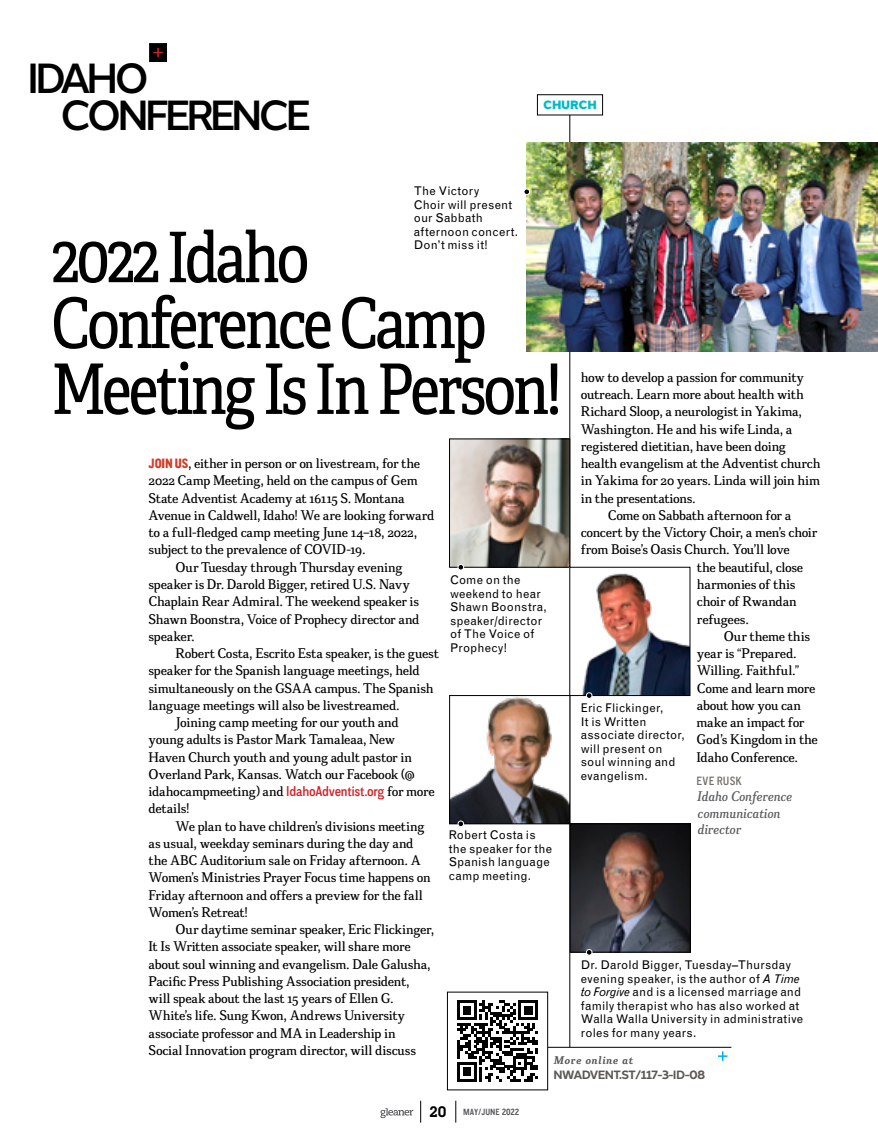
<style>
.page{position:relative;width:878px;height:1148px;background:#fff}
.page>*{position:absolute;margin:0;border:0;box-sizing:border-box;transform-origin:0 0}
.page_title-Idaho_Con{font:69.6px/65.8px "Adelle Condensed";letter-spacing:-.04em;color:#000;scale:.96 1}
.NEWS_-_Header_-_LEFT{font:500 42px "Halcom";letter-spacing:-.115em;color:#000}
.body-Idaho_Conferenc{font:15px/17.2px "CA Texteron";letter-spacing:-.02em;color:#000}
.lead-Idaho_Conferenc{font:15px/17.2px "CA Texteron";letter-spacing:-.02em;color:#000}
.author-Idaho_Confere{font:italic 15px/16.5px "CA Texteron";letter-spacing:-.01em;color:#57595b}
.photo_caption-Idaho{font:12px/13.5px "Grotesque MT Std";letter-spacing:.01em;color:#000}
.page_title-Oregon_Co{font:700 12px "Halcom";letter-spacing:-.05em;color:#5b5a55}
.page_title-Oregon_Co-2{font:italic 700 12px "CA Texteron";letter-spacing:.04em;color:#5b5a55}
.author-Idaho_Confere-2{font:500 12px "CA Normal";letter-spacing:.01em;color:#74706b}
.page_title-Oregon_Co-3{font:900 12px "Halcom";letter-spacing:-.01em;color:#00bbc6}
.t1{font:700 9px "CA Normal";color:#57595b}
.s1{font-family:"CA Normal";font-weight:800;font-size:13.5px;color:#d23f29}
.s2{font-family:"CA Normal";font-weight:500;font-size:14.25px;color:#d22229}
.s3{font-style:italic}
.s4{font-family:"Lubalin Graph IT Cby BT";font-weight:600;font-size:15px;color:#000}
</style>
<div class="page">
<hr style="left:569px;top:113px;width:1px;height:934px;background:#000">
<svg style="left:718px;top:1051px;width:9px;height:9px"></svg>
<hr style="left:539px;top:1047px;width:192px;height:1px;background:#000">
<div style="left:447px;top:992px;width:100px;height:97px;background:#fff"></div>
<svg style="left:457px;top:1000px;width:81px;height:81px"></svg>
<div style="left:447px;top:992px;width:101px;height:98px;border:1px solid #000"></div>
<div style="left:537px;top:94px;width:65px;height:21px;border:1px solid #000"></div>
<img style="left:527px;top:143px;width:351px;height:208px">
<img style="left:451px;top:441px;width:117px;height:124px">
<div style="left:449px;top:439px;width:121px;height:128px;border:1px solid #000"></div>
<img style="left:582px;top:573px;width:106px;height:120px">
<div style="left:569px;top:567px;width:121px;height:128px;border:1px solid #000"></div>
<img style="left:572px;top:825px;width:116px;height:125px">
<div style="left:570px;top:823px;width:120px;height:129px;border:1px solid #000"></div>
<img style="left:451px;top:697px;width:117px;height:125px">
<div style="left:449px;top:695px;width:121px;height:129px;border:1px solid #000"></div>
<div style="left:523px;top:189px;width:7px;height:6px;border:1px solid #fff;border-radius:50%"></div>
<div style="left:457px;top:564px;width:7px;height:6px;border:1px solid #fff;border-radius:50%"></div>
<div style="left:457px;top:820px;width:7px;height:7px;border:1px solid #fff;border-radius:50%"></div>
<svg style="left:586px;top:692px;width:6px;height:6px"></svg>
<svg style="left:586px;top:949px;width:6px;height:6px"></svg>
<svg style="left:380px;top:1108px;width:33px;height:10px"></svg>
<svg style="left:455px;top:1100px;width:1px;height:22px"></svg>
<svg style="left:420px;top:1100px;width:1px;height:22px"></svg>
<div style="left:150px;top:44px;width:16px;height:17px;background:#000"></div>
<div style="left:149px;top:43px;width:18px;height:19px;border:1px solid #000"></div>
<svg style="left:153px;top:48px;width:10px;height:9px"></svg>
<p class="NEWS_-_Header_-_LEFT" style="left:27px;top:44px;width:124px">IDAHO</p>
<p class="NEWS_-_Header_-_LEFT" style="left:60px;top:82px;width:253px">CONFERENCE</p>
<p class="page_title-Oregon_Co-3" style="left:543px;top:95px;width:55px">CHURCH</p>
<p class="photo_caption-Idaho" style="left:414px;top:184px;width:106px">The Victory<br>Choir will present our Sabbath afternoon concert.<br>Don’t miss it!</p>
<p class="page_title-Idaho_Con" style="left:52px;top:226px;width:533px">2022 Idaho<br>Conference Camp<br>Meeting Is In Person!</p>
<p class="lead-Idaho_Conferenc" style="left:148px;top:454px;width:287px"><span class="s1">JOIN US</span>, either in person or on livestream, for the 2022 Camp Meeting, held on the campus of Gem State Adventist Academy at 16115 S. Montana Avenue in Caldwell, Idaho! We are looking forward to a full-fledged camp meeting June 14–18, 2022, subject to the prevalence of COVID-19.</p>
<p class="body-Idaho_Conferenc" style="left:148px;top:558px;width:272px;text-indent:27px">Our Tuesday through Thursday evening speaker is Dr. Darold Bigger, retired U.S. Navy Chaplain Rear Admiral. The weekend speaker is Shawn Boonstra, Voice of Prophecy director and speaker.</p>
<p class="body-Idaho_Conferenc" style="left:148px;top:644px;width:292px;text-indent:27px">Robert Costa, Escrito Esta speaker, is the guest speaker for the Spanish language meetings, held simultaneously on the GSAA campus. The Spanish language meetings will also be livestreamed.</p>
<p class="body-Idaho_Conferenc" style="left:148px;top:713px;width:288px;text-indent:27px">Joining camp meeting for our youth and young adults is Pastor Mark Tamaleaa, New Haven Church youth and young adult pastor in Overland Park, Kansas. Watch our Facebook (@ idahocampmeeting) and <span class="s2">IdahoAdventist.org</span> for more details!</p>
<p class="body-Idaho_Conferenc" style="left:148px;top:817px;width:283px;text-indent:27px">We plan to have children’s divisions meeting as usual, weekday seminars during the day and the ABC Auditorium sale on Friday afternoon. A Women’s Ministries Prayer Focus time happens on Friday afternoon and offers a preview for the fall Women’s Retreat!</p>
<p class="body-Idaho_Conferenc" style="left:148px;top:920px;width:287px;text-indent:27px">Our daytime seminar speaker, Eric Flickinger, It Is Written associate speaker, will share more about soul winning and evangelism. Dale Galusha, Pacific Press Publishing Association president, will speak about the last 15 years of Ellen G.<br>White’s life. Sung Kwon, Andrews University associate professor and MA in Leadership in<br>Social Innovation program director, will discuss</p>
<p class="body-Idaho_Conferenc" style="left:580px;top:368px;width:241px">how to develop a passion for community outreach. Learn more about health with Richard Sloop, a neurologist in Yakima, Washington. He and his wife Linda, a registered dietitian, have been doing health evangelism at the Adventist church in Yakima for 20 years. Linda will join him in the presentations.</p>
<p class="body-Idaho_Conferenc" style="left:608px;top:506px;width:185px">Come on Sabbath afternoon for a</p>
<p class="body-Idaho_Conferenc" style="left:580px;top:523px;width:238px">concert by the Victory Choir, a men’s choir</p>
<p class="body-Idaho_Conferenc" style="left:580px;top:541px;width:211px">from Boise’s Oasis Church. You’ll love</p>
<p class="body-Idaho_Conferenc" style="left:697px;top:558px;width:108px">the beautiful, close</p>
<p class="body-Idaho_Conferenc" style="left:697px;top:575px;width:100px">harmonies of this</p>
<p class="body-Idaho_Conferenc" style="left:697px;top:592px;width:101px">choir of Rwandan</p>
<p class="body-Idaho_Conferenc" style="left:697px;top:610px;width:54px">refugees.</p>
<p class="body-Idaho_Conferenc" style="left:696px;top:627px;width:123px;text-indent:27px">Our theme this year is “Prepared.<br>Willing. Faithful.”<br>Come and learn more about how you can make an impact for<br>God’s Kingdom in the<br>Idaho Conference.</p>
<p class="author-Idaho_Confere-2" style="left:696px;top:772px;width:47px">EVE RUSK</p>
<p class="author-Idaho_Confere" style="left:696px;top:787px;width:97px">Idaho Conference communication director</p>
<p class="photo_caption-Idaho" style="left:450px;top:573px;width:98px">Come on the weekend to hear<br>Shawn Boonstra, speaker/director of The Voice of<br>Prophecy!</p>
<p class="photo_caption-Idaho" style="left:580px;top:701px;width:105px">Eric Flickinger,<br>It is Written associate director, will present on soul winning and evangelism.</p>
<p class="photo_caption-Idaho" style="left:448px;top:828px;width:105px">Robert Costa is the speaker for the<br>Spanish language camp meeting.</p>
<p class="photo_caption-Idaho" style="left:580px;top:958px;width:224px">Dr. Darold Bigger, Tuesday–Thursday evening speaker, is the author of <span class="s3">A Time to Forgive</span> and is a licensed marriage and family therapist who has also worked at Walla Walla University in administrative roles for many years.</p>
<p class="page_title-Oregon_Co-2" style="left:553px;top:1051px;width:81px">More online at</p>
<p class="page_title-Oregon_Co" style="left:553px;top:1064px;width:153px">NWADVENT.ST/117-3-ID-08</p>
<p class="t1" style="left:429px;top:1105px;width:91px"><span class="s4">20</span> MAY/JUNE 2022</p>
</div>
